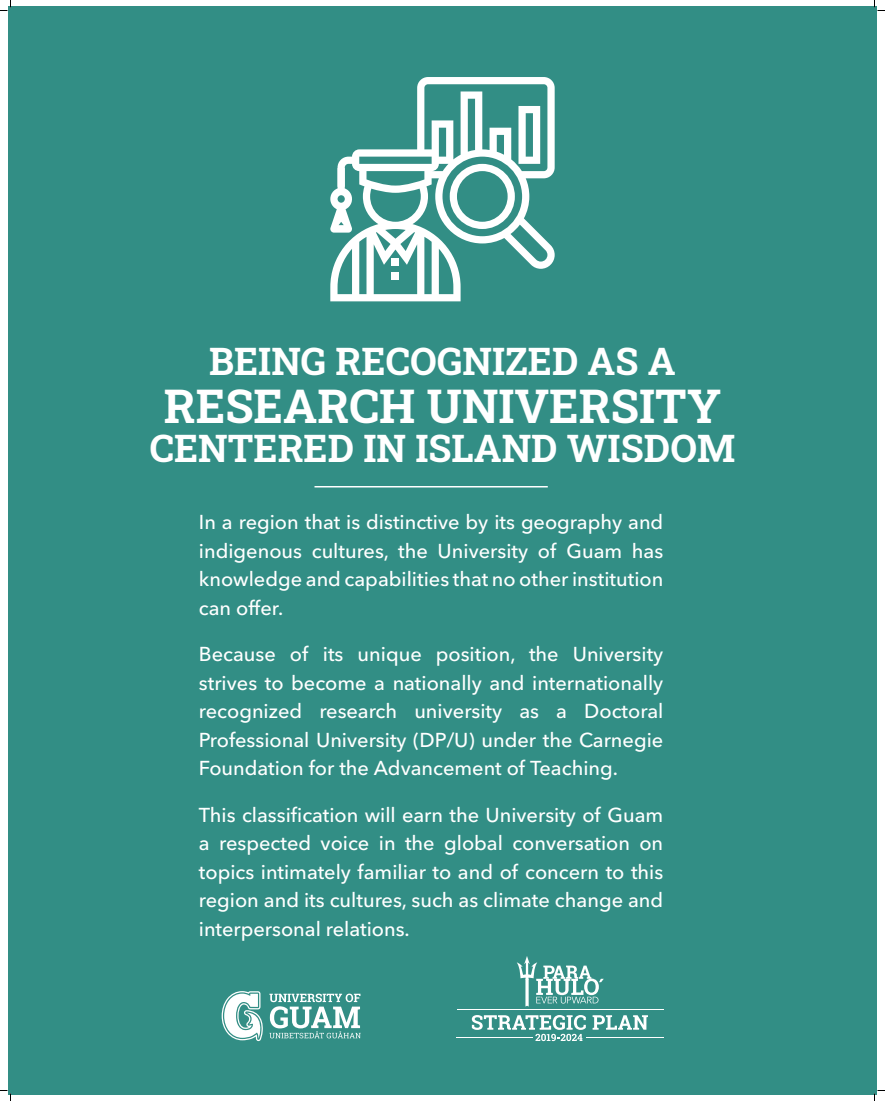
<style>
.page{position:relative;width:885px;height:1101px;background:#fff}
.page>*{position:absolute;margin:0;border:0;box-sizing:border-box;transform-origin:0 0}
.t1{font:700 46.4px "Roboto Slab";color:#fff}
.t2{font:700 37.8px "Roboto Slab";color:#fff}
.t3{font:500 20px/28.5px "Avenir Next LT Pro";color:#fff;text-align:justify}
</style>
<div class="page">
<div style="left:8px;top:6px;width:869px;height:1089px;background:#328e85"></div>
<svg style="left:330px;top:77px;width:225px;height:224px"></svg>
<svg style="left:450px;top:106px;width:90px;height:123px"></svg>
<div style="left:392px;top:258px;width:7px;height:7px;background:#fff"></div>
<div style="left:392px;top:272px;width:7px;height:8px;background:#fff"></div>
<svg style="left:330px;top:168px;width:23px;height:65px"></svg>
<hr style="left:315px;top:486px;width:233px;height:2px;background:#fff">
<svg style="left:222px;top:991px;width:41px;height:50px"></svg>
<svg style="left:269px;top:994px;width:92px;height:44px"></svg>
<svg style="left:593px;top:1015px;width:55px;height:15px"></svg>
<svg style="left:472px;top:1015px;width:114px;height:26px"></svg>
<hr style="left:457px;top:1038px;width:76px;height:1px;background:#fff">
<hr style="left:457px;top:1009px;width:206px;height:1px;background:#fff">
<hr style="left:586px;top:1037px;width:77px;height:1px;background:#fff">
<svg style="left:517px;top:956px;width:87px;height:51px"></svg>
<svg style="left:0;top:0;width:11px;height:11px"></svg>
<svg style="left:0;top:1090px;width:11px;height:11px"></svg>
<svg style="left:874px;top:0;width:11px;height:11px"></svg>
<svg style="left:874px;top:1090px;width:11px;height:11px"></svg>
<h2 class="t2" style="left:209px;top:335px;width:468px">BEING RECOGNIZED AS A</h2>
<h1 class="t1" style="left:164px;top:375px;width:559px">RESEARCH UNIVERSITY</h1>
<h2 class="t2" style="left:150px;top:422px;width:587px">CENTERED IN ISLAND WISDOM</h2>
<p class="t3" style="left:199px;top:508px;width:466px">In a region that is distinctive by its geography and indigenous cultures, the University of Guam has knowledge and capabilities that no other institution can offer.</p>
<p class="t3" style="left:199px;top:640px;width:466px">Because of its unique position, the University strives to become a nationally and internationally recognized research university as a Doctoral Professional University (DP/U) under the Carnegie Foundation for the Advancement of Teaching.</p>
<p class="t3" style="left:199px;top:800px;width:466px">This classification will earn the University of Guam a respected voice in the global conversation on topics intimately familiar to and of concern to this region and its cultures, such as climate change and interpersonal relations.</p>
</div>
